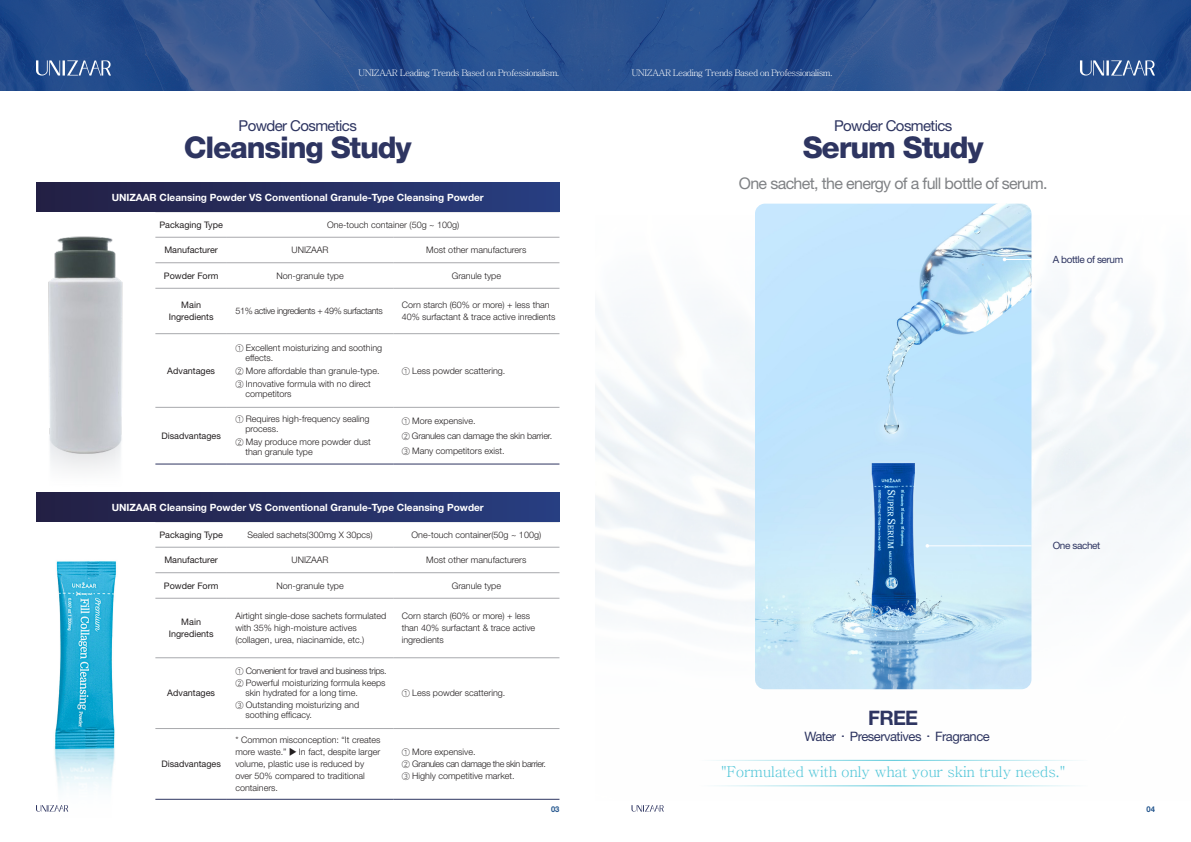
<style>
.page{position:relative;width:1191px;height:842px;background:#fff}
.page>*{position:absolute;margin:0;border:0;box-sizing:border-box;transform-origin:0 0}
.t1{font:800 30px "Helvetica Neue LT Std";letter-spacing:-.04em;color:#2e3561}
.t2{font:700 20px "Helvetica Neue LT Std";color:#2e3561}
.t3{font:16px "Helvetica Neue LT Std";letter-spacing:-.04em;color:#808285}
.t4{font:500 15px "Adobe Myungjo Std";letter-spacing:-.04em;color:#54c7d9}
.t5{font:15px "Helvetica Neue LT Std";letter-spacing:-.04em;color:#2e3561}
.t6{font:13px "Helvetica Neue LT Std";letter-spacing:-.04em;color:#2e3561}
.t7{font:700 10px "Helvetica Neue LT Std";color:#fff}
.t8{font:10px "Helvetica Neue LT Std";letter-spacing:-.04em;color:#2e3561}
.t9{font:300 9px/12px "Helvetica Neue LT Std";color:#231f20}
.t10{font:9px/12px "Helvetica Neue LT Std";color:#231f20;text-align:center}
.t11{font:300 9px "Helvetica Neue LT Std";letter-spacing:-.04em;color:#231f20}
.t12{font:500 9px "Adobe Myungjo Std";letter-spacing:-.08em;color:#fff}
.t13{font:300 9px "Helvetica Neue LT Std";letter-spacing:-.02em;color:#231f20}
.t14{font:700 8px "Helvetica Neue LT Std";color:#23558d;scale:.95 1}
.s1{font-family:"Nanum Square OTFL";font-weight:400}
.s2{font-family:"Pretendard";font-weight:100}
.s3{font-family:"SUIT";font-weight:700}
</style>
<div class="page">
<img style="left:595px;top:0;width:596px;height:90px">
<svg style="left:1080px;top:60px;width:75px;height:16px"></svg>
<svg style="left:0;top:0;width:595px;height:90px;background:#2a508f"></svg>
<svg style="left:36px;top:60px;width:75px;height:16px"></svg>
<hr style="left:155px;top:212px;width:72px;height:1px;background:#a8a9ad">
<hr style="left:227px;top:212px;width:166px;height:1px;background:#a8a9ad">
<hr style="left:393px;top:212px;width:166px;height:1px;background:#a8a9ad">
<hr style="left:155px;top:237px;width:72px;height:1px;background:#a8a9ad">
<hr style="left:227px;top:237px;width:166px;height:1px;background:#a8a9ad">
<hr style="left:393px;top:237px;width:166px;height:1px;background:#a8a9ad">
<hr style="left:155px;top:263px;width:72px;height:1px;background:#a8a9ad">
<hr style="left:227px;top:263px;width:166px;height:1px;background:#a8a9ad">
<hr style="left:393px;top:263px;width:166px;height:1px;background:#a8a9ad">
<hr style="left:155px;top:288px;width:72px;height:1px;background:#a8a9ad">
<hr style="left:227px;top:288px;width:166px;height:1px;background:#a8a9ad">
<hr style="left:393px;top:288px;width:166px;height:1px;background:#a8a9ad">
<hr style="left:155px;top:333px;width:72px;height:1px;background:#a8a9ad">
<hr style="left:227px;top:333px;width:166px;height:1px;background:#a8a9ad">
<hr style="left:393px;top:333px;width:166px;height:1px;background:#a8a9ad">
<hr style="left:155px;top:407px;width:72px;height:1px;background:#a8a9ad">
<hr style="left:227px;top:407px;width:166px;height:1px;background:#a8a9ad">
<hr style="left:393px;top:407px;width:166px;height:1px;background:#a8a9ad">
<hr style="left:155px;top:464px;width:72px;height:1px;background:#2e3561">
<hr style="left:227px;top:464px;width:166px;height:1px;background:#2e3561">
<hr style="left:393px;top:464px;width:166px;height:1px;background:#2e3561">
<hr style="left:155px;top:547px;width:72px;height:1px;background:#a8a9ad">
<hr style="left:227px;top:547px;width:166px;height:1px;background:#a8a9ad">
<hr style="left:393px;top:547px;width:166px;height:1px;background:#a8a9ad">
<hr style="left:155px;top:572px;width:72px;height:1px;background:#a8a9ad">
<hr style="left:227px;top:572px;width:166px;height:1px;background:#a8a9ad">
<hr style="left:393px;top:572px;width:166px;height:1px;background:#a8a9ad">
<hr style="left:155px;top:598px;width:72px;height:1px;background:#a8a9ad">
<hr style="left:227px;top:598px;width:166px;height:1px;background:#a8a9ad">
<hr style="left:393px;top:598px;width:166px;height:1px;background:#a8a9ad">
<hr style="left:155px;top:658px;width:72px;height:1px;background:#a8a9ad">
<hr style="left:227px;top:658px;width:166px;height:1px;background:#a8a9ad">
<hr style="left:393px;top:658px;width:166px;height:1px;background:#a8a9ad">
<hr style="left:155px;top:728px;width:72px;height:1px;background:#a8a9ad">
<hr style="left:227px;top:728px;width:166px;height:1px;background:#a8a9ad">
<hr style="left:393px;top:728px;width:166px;height:1px;background:#a8a9ad">
<hr style="left:155px;top:799px;width:72px;height:1px;background:#2e3561">
<hr style="left:227px;top:799px;width:166px;height:1px;background:#2e3561">
<hr style="left:393px;top:799px;width:166px;height:1px;background:#2e3561">
<img style="left:38px;top:236px;width:96px;height:257px">
<img style="left:54px;top:561px;width:62px;height:251px">
<div style="left:36px;top:183px;width:523px;height:29px;background:linear-gradient(to right,#241f42,#283e80)"></div>
<div style="left:36px;top:493px;width:523px;height:29px;background:linear-gradient(to right,#241f42,#283e80)"></div>
<img style="left:755px;top:204px;width:276px;height:485px">
<hr style="left:698px;top:760px;width:390px;height:1px;background:#54c7d9">
<hr style="left:698px;top:786px;width:390px;height:1px;background:#54c7d9">
<svg style="left:1002px;top:258px;width:29px;height:3px"></svg>
<hr style="left:927px;top:546px;width:104px;height:1px;background:#fff">
<svg style="left:925px;top:544px;width:4px;height:4px"></svg>
<svg style="left:36px;top:805px;width:32px;height:7px"></svg>
<svg style="left:631px;top:805px;width:33px;height:7px"></svg>
<p class="t12" style="left:358px;top:68px;width:203px">UNIZAAR Leading Trends Based on Professionalism.</p>
<p class="t12" style="left:631px;top:68px;width:203px">UNIZAAR Leading Trends Based on Professionalism.</p>
<p class="t5" style="left:239px;top:117px;width:120px">Powder Cosmetics</p>
<p class="t1" style="left:184px;top:130px;width:229px">Cleansing Study</p>
<p class="t7" style="left:112px;top:191px;width:373px">UNIZAAR Cleansing Powder VS Conventional Granule-Type Cleansing Powder</p>
<p class="t10" style="left:159px;top:218px;width:65px">Packaging Type</p>
<p class="t9" style="left:327px;top:218px;width:134px">One-touch container (50g ~ 100g)</p>
<p class="t10" style="left:164px;top:244px;width:55px">Manufacturer</p>
<p class="t9" style="left:291px;top:244px;width:39px">UNIZAAR</p>
<p class="t9" style="left:426px;top:244px;width:102px">Most other manufacturers</p>
<p class="t10" style="left:164px;top:269px;width:56px">Powder Form</p>
<p class="t9" style="left:276px;top:269px;width:69px">Non-granule type</p>
<p class="t9" style="left:451px;top:269px;width:51px">Granule type</p>
<p class="t10" style="left:169px;top:299px;width:46px">Main<br>Ingredients</p>
<p class="t11" style="left:235px;top:305px;width:149px">51% active ingredients + 49% surfactants</p>
<p class="t9" style="left:402px;top:299px;width:155px">Corn starch (60% or more) + less than<br>40% surfactant &amp; trace active inredients</p>
<p class="t10" style="left:167px;top:364px;width:49px">Advantages</p>
<p class="t10" style="left:161px;top:430px;width:61px">Disadvantages</p>
<p class="t9" style="left:235px;top:341px;width:148px"><span class="s1">①</span> Excellent moisturizing and soothing</p>
<p class="t9" style="left:245px;top:351px;width:30px">effects.</p>
<p class="t9" style="left:235px;top:364px;width:146px"><span class="s1">②</span> More affordable than granule-type.</p>
<p class="t9" style="left:235px;top:377px;width:137px"><span class="s1">③</span> Innovative formula with no direct</p>
<p class="t9" style="left:245px;top:387px;width:48px">competitors</p>
<p class="t9" style="left:245px;top:414px;width:126px;line-height:10px;text-indent:-10px"><span class="s1">①</span> Requires high-frequency sealing process.</p>
<p class="t9" style="left:245px;top:437px;width:127px;line-height:10px;text-indent:-10px"><span class="s1">②</span> May produce more powder dust than granule type</p>
<p class="t9" style="left:402px;top:364px;width:105px"><span class="s1">①</span> Less powder scattering.</p>
<p class="t9" style="left:402px;top:415px;width:75px"><span class="s1">①</span> More expensive.</p>
<p class="t13" style="left:402px;top:430px;width:152px"><span class="s1">②</span> Granules can damage the skin barrier.</p>
<p class="t9" style="left:402px;top:445px;width:105px"><span class="s1">③</span> Many competitors exist.</p>
<p class="t7" style="left:112px;top:501px;width:373px">UNIZAAR Cleansing Powder VS Conventional Granule-Type Cleansing Powder</p>
<p class="t10" style="left:159px;top:528px;width:65px">Packaging Type</p>
<p class="t9" style="left:247px;top:528px;width:127px">Sealed sachets(300mg X 30pcs)</p>
<p class="t9" style="left:411px;top:528px;width:131px">One-touch container(50g ~ 100g)</p>
<p class="t10" style="left:164px;top:554px;width:55px">Manufacturer</p>
<p class="t9" style="left:291px;top:554px;width:39px">UNIZAAR</p>
<p class="t9" style="left:426px;top:554px;width:102px">Most other manufacturers</p>
<p class="t10" style="left:164px;top:579px;width:56px">Powder Form</p>
<p class="t9" style="left:276px;top:579px;width:69px">Non-granule type</p>
<p class="t9" style="left:451px;top:579px;width:51px">Granule type</p>
<p class="t10" style="left:169px;top:616px;width:46px">Main<br>Ingredients</p>
<p class="t9" style="left:235px;top:610px;width:152px">Airtight single-dose sachets formulated with 35% high-moisture actives</p>
<p class="t9" style="left:235px;top:634px;width:130px">(collagen, urea, niacinamide, etc.)</p>
<p class="t9" style="left:402px;top:610px;width:135px">Corn starch (60% or more) + less than 40% surfactant &amp; trace active ingredients</p>
<p class="t10" style="left:167px;top:687px;width:49px">Advantages</p>
<p class="t10" style="left:161px;top:758px;width:61px">Disadvantages</p>
<p class="t11" style="left:235px;top:666px;width:153px"><span class="s1">①</span> Convenient for travel and business trips.</p>
<p class="t9" style="left:235px;top:677px;width:152px"><span class="s1">②</span> Powerful moisturizing formula keeps</p>
<p class="t9" style="left:245px;top:687px;width:114px">skin hydrated for a long time.</p>
<p class="t9" style="left:235px;top:699px;width:125px"><span class="s1">③</span> Outstanding moisturizing and</p>
<p class="t9" style="left:245px;top:709px;width:68px">soothing efficacy.</p>
<p class="t9" style="left:402px;top:687px;width:105px"><span class="s1">①</span> Less powder scattering.</p>
<p class="t9" style="left:235px;top:734px;width:146px">* Common misconception: “It creates more waste.” <span class="s2">▶</span> In fact, despite larger volume, plastic use is reduced by over 50% compared to traditional containers.</p>
<p class="t9" style="left:402px;top:746px;width:75px"><span class="s1">①</span> More expensive.</p>
<p class="t11" style="left:402px;top:758px;width:146px"><span class="s1">②</span> Granules can damage the skin barrier.</p>
<p class="t9" style="left:402px;top:770px;width:115px"><span class="s1">③</span> Highly competitive market.</p>
<p class="t14" style="left:551px;top:804px;width:10px">03</p>
<p class="t5" style="left:834px;top:117px;width:120px">Powder Cosmetics</p>
<p class="t1" style="left:802px;top:130px;width:182px">Serum Study</p>
<p class="t3" style="left:739px;top:173px;width:310px">One sachet, the energy of a full bottle of serum.</p>
<p class="t8" style="left:1052px;top:253px;width:72px">A bottle of serum</p>
<p class="t8" style="left:1052px;top:540px;width:49px">One sachet</p>
<p class="t2" style="left:868px;top:705px;width:51px">FREE</p>
<p class="t6" style="left:804px;top:729px;width:187px">Water <span class="s3">‥</span> Preservatives <span class="s3">‥</span> Fragrance</p>
<p class="t4" style="left:721px;top:764px;width:346px">"Formulated with only what your skin truly needs."</p>
<p class="t14" style="left:1146px;top:804px;width:10px">04</p>
</div>
